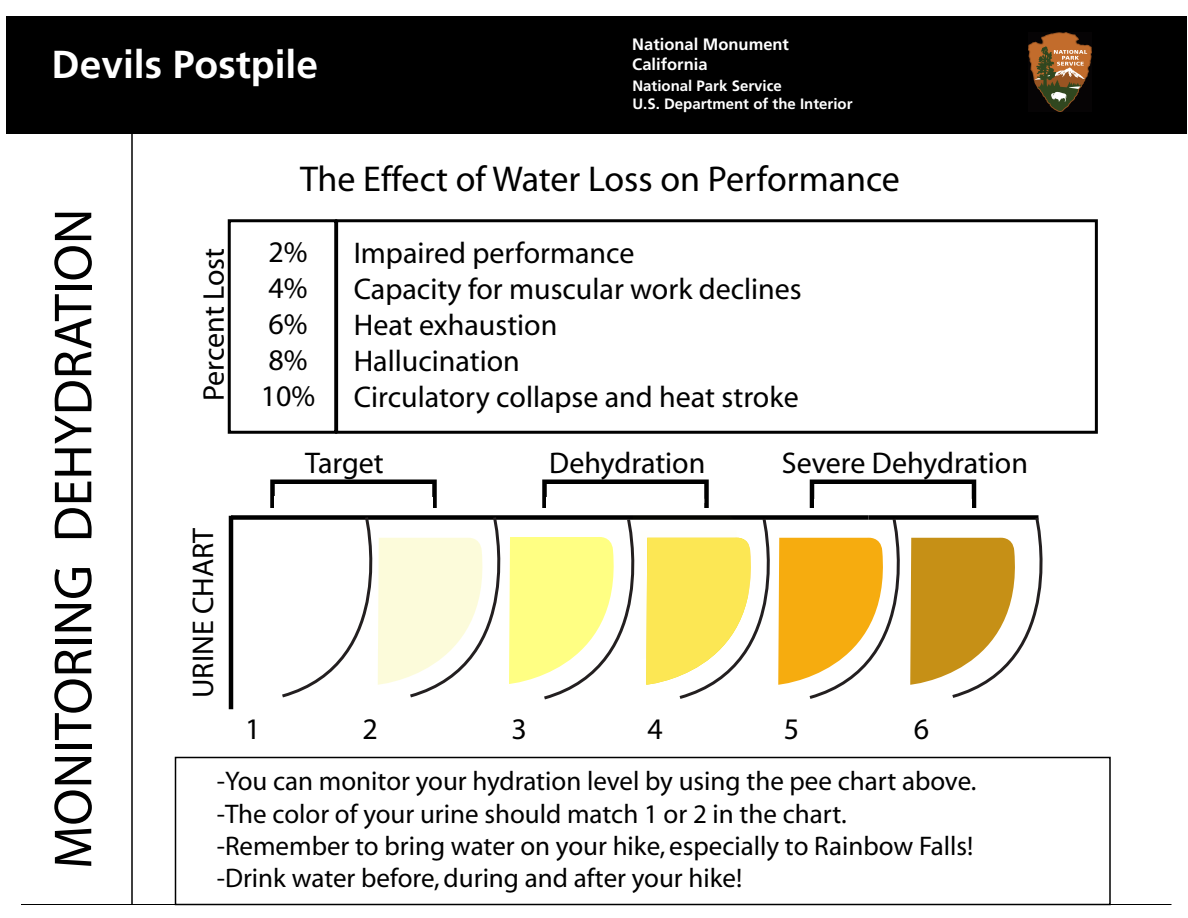
<style>
.page{position:relative;width:1188px;height:918px;background:#fff}
.page>*{position:absolute;margin:0;border:0;box-sizing:border-box;transform-origin:0 0}
.t1{font:54px "Myriad";color:#000}
.t2{font:700 39px "Frutiger LT Std";color:#fff}
.t3{font:36px "Myriad";color:#000}
.t4{font:30px/36px "Myriad";color:#000}
.t5{font:27px/32.4px "Myriad";color:#000}
.t6{font:700 16.5px/19.8px "Frutiger LT Std";color:#fff}
.t7{font:700 15px/18px "Frutiger LT Std";color:#fff}
</style>
<div class="page">
<div style="left:6px;top:16px;width:1180px;height:118px;background:#000"></div>
<img style="left:1029px;top:33px;width:62px;height:78px">
<div style="left:228px;top:219px;width:109px;height:215px;background:#fff;border:3px solid #000"></div>
<div style="left:335px;top:219px;width:763px;height:215px;background:#fff;border:3px solid #000"></div>
<hr style="left:131px;top:134px;width:2px;height:770px;background:#000">
<div style="left:175px;top:757px;width:936px;height:148px;border:2px solid #000"></div>
<svg style="left:228px;top:511px;width:12px;height:199px"></svg>
<hr style="left:229px;top:516px;width:4px;height:193px;background:#000">
<div style="left:235px;top:513px;width:643px;height:17px;background:#fff"></div>
<div style="left:231px;top:515px;width:637px;height:5px;background:#000"></div>
<div style="left:270px;top:480px;width:167px;height:28px;border:4px solid #000"></div>
<div style="left:542px;top:480px;width:167px;height:28px;border:4px solid #000"></div>
<div style="left:810px;top:480px;width:166px;height:28px;border:4px solid #000"></div>
<div style="left:278px;top:496px;width:154px;height:17px;background:#fff"></div>
<div style="left:550px;top:499px;width:154px;height:13px;background:#fff"></div>
<div style="left:816px;top:499px;width:156px;height:12px;background:#fff"></div>
<div style="left:547px;top:497px;width:11px;height:11px;background:#fff"></div>
<div style="left:275px;top:497px;width:11px;height:11px;background:#fff"></div>
<div style="left:814px;top:500px;width:11px;height:11px;background:#fff"></div>
<svg style="left:279px;top:514px;width:769px;height:194px"></svg>
<h2 class="t2" style="left:52px;top:41px;width:268px">Devils Postpile</h2>
<p class="t6" style="left:632px;top:34px;width:158px">National Monument<br>California</p>
<p class="t7" style="left:632px;top:77px;width:222px">National Park Service<br>U.S. Department of the Interior</p>
<h1 class="t1" style="left:46px;top:869px;width:662px;rotate:-90deg">MONITORING DEHYDRATION</h1>
<p class="t4" style="left:197px;top:401px;width:154px;rotate:-90deg">Percent Lost</p>
<p class="t4" style="left:186px;top:698px;width:172px;rotate:-90deg">URINE CHART</p>
<h3 class="t3" style="left:300px;top:161px;width:601px">The Effect of Water Loss on Performance</h3>
<p class="t4" style="left:261px;top:235px;width:56px">2%<br>4%<br>6%<br>8%<br>10%</p>
<p class="t4" style="left:354px;top:236px;width:450px">Impaired performance<br>Capacity for muscular work declines<br>Heat exhaustion<br>Hallucination<br>Circulatory collapse and heat stroke</p>
<p class="t4" style="left:305px;top:446px;width:80px">Target</p>
<p class="t4" style="left:549px;top:446px;width:158px">Dehydration</p>
<p class="t4" style="left:782px;top:446px;width:248px">Severe Dehydration</p>
<p class="t4" style="left:245px;top:712px;width:17px">1</p>
<p class="t4" style="left:362px;top:712px;width:17px">2</p>
<p class="t4" style="left:511px;top:712px;width:17px">3</p>
<p class="t4" style="left:648px;top:712px;width:17px">4</p>
<p class="t4" style="left:784px;top:712px;width:17px">5</p>
<p class="t4" style="left:914px;top:712px;width:17px">6</p>
<p class="t5" style="left:217px;top:766px;width:761px">-You can monitor your hydration level by using the pee chart above. -The color of your urine should match 1 or 2 in the chart. -Remember to bring water on your hike, especially to Rainbow Falls! -Drink water before, during and after your hike!</p>
</div>
